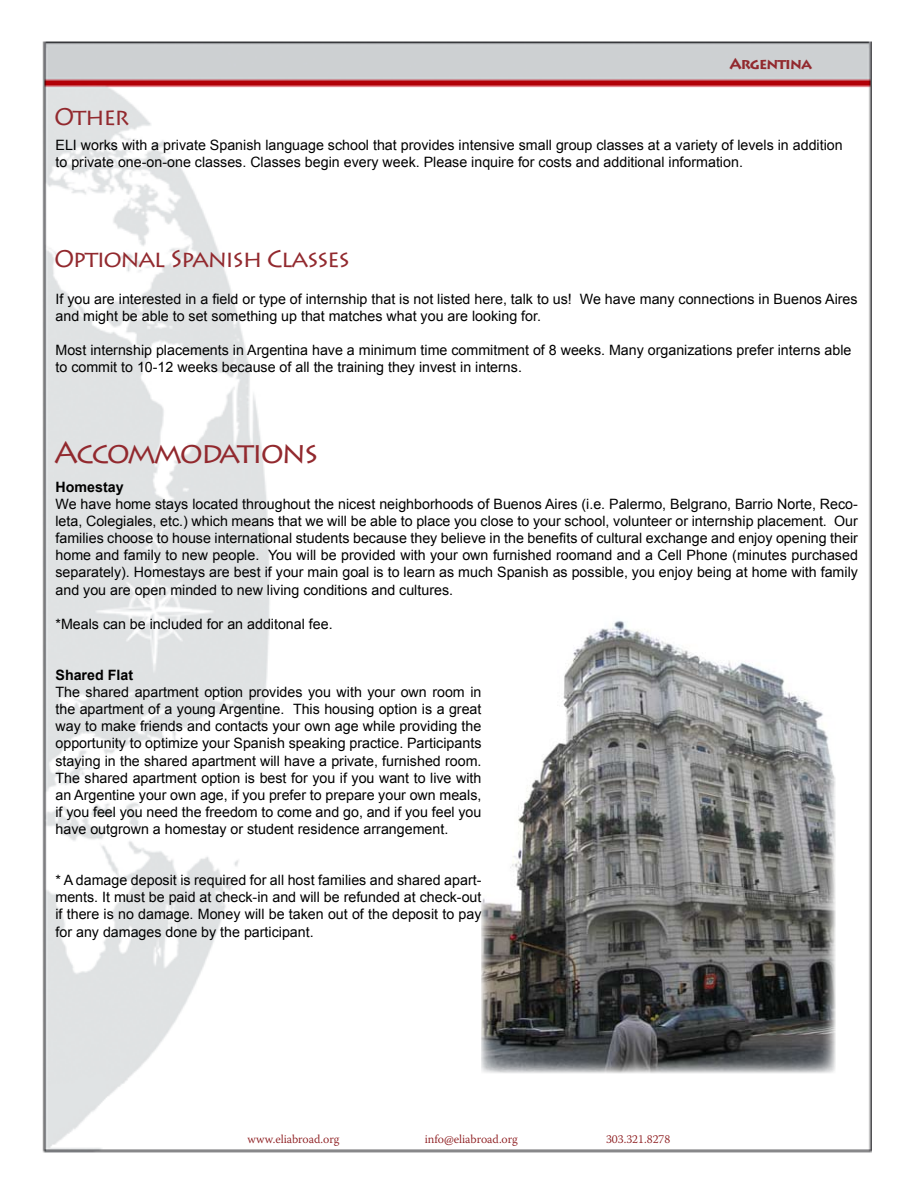
<style>
.page{position:relative;width:918px;height:1188px;background:#fff}
.page>*{position:absolute;margin:0;border:0;box-sizing:border-box;transform-origin:0 0}
.t1{font:30px "Lithos Pro";letter-spacing:-.07em;color:#92292e}
.t2{font:24px "Lithos Pro";letter-spacing:-.06em;color:#92292e}
.t3{font:700 15px "Lithos Pro";letter-spacing:-.06em;color:#92292e}
.t4{font:14.25px/17.1px "Arial";color:#000}
.t5{font:700 14.25px "Arial";color:#000}
.t6{font:300 12px "Warnock Pro";color:#8b181b}
</style>
<div class="page">
<img style="left:42px;top:41px;width:829px;height:1112px">
<img style="left:482px;top:616px;width:354px;height:458px">
<h2 class="t2" style="left:54px;top:103px;width:77px">Other</h2>
<p class="t3" style="left:729px;top:55px;width:84px">Argentina</p>
<p class="t4" style="left:56px;top:137px;width:789px">ELI works with a private Spanish language school that provides intensive small group classes at a variety of levels in addition to private one-on-one classes. Classes begin every week. Please inquire for costs and additional information.</p>
<h2 class="t2" style="left:54px;top:245px;width:298px">Optional Spanish Classes</h2>
<p class="t4" style="left:56px;top:290px;width:804px">If you are interested in a field or type of internship that is not listed here, talk to us! We have many connections in Buenos Aires and might be able to set something up that matches what you are looking for.</p>
<p class="t4" style="left:56px;top:342px;width:797px">Most internship placements in Argentina have a minimum time commitment of 8 weeks. Many organizations prefer interns able to commit to 10-12 weeks because of all the training they invest in interns.</p>
<h1 class="t1" style="left:54px;top:435px;width:266px">Accommodations</h1>
<p class="t5" style="left:56px;top:478px;width:70px">Homestay</p>
<p class="t4" style="left:56px;top:496px;width:804px;text-align:justify">We have home stays located throughout the nicest neighborhoods of Buenos Aires (i.e. Palermo, Belgrano, Barrio Norte, Reco&shy;leta, Colegiales, etc.) which means that we will be able to place you close to your school, volunteer or internship placement. Our families choose to house international students because they believe in the benefits of cultural exchange and enjoy opening their home and family to new people. You will be provided with your own furnished roomand and a Cell Phone (minutes purchased separately). Homestays are best if your main goal is to learn as much Spanish as possible, you enjoy being at home with family and you are open minded to new living conditions and cultures.</p>
<p class="t4" style="left:56px;top:615px;width:279px">*Meals can be included for an additonal fee.</p>
<p class="t5" style="left:56px;top:666px;width:79px">Shared Flat</p>
<p class="t4" style="left:56px;top:684px;width:428px;text-align:justify">The shared apartment option provides you with your own room in the apartment of a young Argentine. This housing option is a great way to make friends and contacts your own age while providing the opportunity to optimize your Spanish speaking practice. Participants staying in the shared apartment will have a private, furnished room.<br>The shared apartment option is best for you if you want to live with an Argentine your own age, if you prefer to prepare your own meals, if you feel you need the freedom to come and go, and if you feel you have outgrown a homestay or student residence arrangement.</p>
<p class="t4" style="left:56px;top:872px;width:428px;text-align:justify">* A damage deposit is required for all host families and shared apart&shy;ments. It must be paid at check-in and will be refunded at check-out if there is no damage. Money will be taken out of the deposit to pay for any damages done by the participant.</p>
<p class="t6" style="left:248px;top:1132px;width:93px">www.eliabroad.org</p>
<p class="t6" style="left:425px;top:1132px;width:95px">info@eliabroad.org</p>
<p class="t6" style="left:606px;top:1132px;width:66px">303.321.8278</p>
</div>
